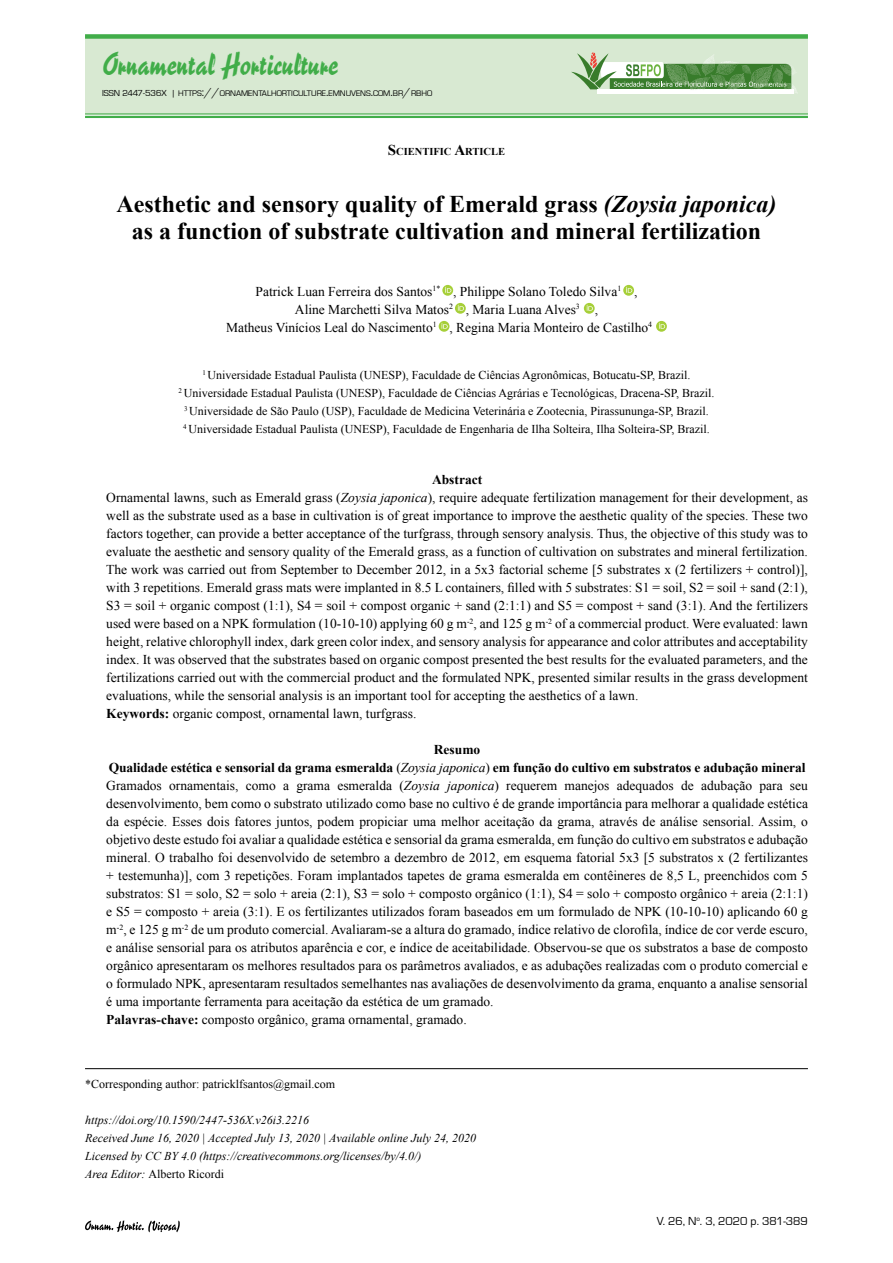
<style>
.page{position:relative;width:893px;height:1263px;background:#fff}
.page>*{position:absolute;margin:0;border:0;box-sizing:border-box;transform-origin:0 0}
.t1{font:29.25px "Reporter Two";color:#41ad49}
.t2{font:700 24px/27px "Times New Roman";color:#000;text-align:center}
.t3{font:13.5px/18px "Times New Roman";color:#000}
.t4{font:12px/18px "Times New Roman";color:#000;text-align:center}
.t5{font:italic 12px/18px "Times New Roman";color:#000}
.t6{font:12px "Eurostar";color:#000}
.t7{font:700 10.5px "Times New Roman";color:#000}
.t8{font:8.4px "Eurostar";color:#000}
.s1{font-size:9px}
.s2{font-size:12px}
.s3{font-size:15px}
.s4{font-style:italic}
.s5{font-weight:700}
.s6{font-style:normal}
</style>
<div class="page">
<svg style="left:85px;top:1220px;width:95px;height:12px"></svg>
<hr style="left:85px;top:1068px;width:723px;height:1px;background:#000">
<div style="left:85px;top:36px;width:723px;height:78px;background:#d8e9d2"></div>
<div style="left:85px;top:34px;width:723px;height:5px;background:#41ad49"></div>
<hr style="left:85px;top:114px;width:723px;height:1px;background:#41ad49">
<hr style="left:85px;top:116px;width:723px;height:2px;background:#41ad49">
<div style="left:598px;top:89px;width:196px;height:5px;background:#fff"></div>
<svg style="left:571px;top:52px;width:226px;height:39px"></svg>
<img style="left:669px;top:68px;width:14px;height:5px">
<img style="left:755px;top:68px;width:23px;height:4px">
<svg style="left:442px;top:285px;width:11px;height:11px"></svg>
<svg style="left:445px;top:287px;width:6px;height:6px"></svg>
<svg style="left:623px;top:285px;width:11px;height:11px"></svg>
<svg style="left:626px;top:287px;width:6px;height:6px"></svg>
<svg style="left:455px;top:303px;width:11px;height:11px"></svg>
<svg style="left:458px;top:305px;width:6px;height:6px"></svg>
<svg style="left:584px;top:303px;width:11px;height:11px"></svg>
<svg style="left:587px;top:305px;width:6px;height:6px"></svg>
<div style="left:439px;top:321px;width:10px;height:11px;background:#a6cf38;border-radius:50%"></div>
<svg style="left:441px;top:323px;width:7px;height:6px"></svg>
<div style="left:656px;top:321px;width:11px;height:11px;background:#a6cf38;border-radius:50%"></div>
<svg style="left:659px;top:323px;width:6px;height:6px"></svg>
<h1 class="t1" style="left:102px;top:45px;width:238px">Ornamental Horticulture</h1>
<p class="t8" style="left:102px;top:88px;width:332px"><span class="s1">ISSN 2447-536X |</span> HTTPS<span class="s2">://</span>ORNAMENTALHORTICULTURE<span class="s2">.</span>EMNUVENS<span class="s2">.</span>COM<span class="s2">.</span>BR<span class="s2">/</span>RBHO</p>
<p class="t7" style="left:388px;top:144px;width:119px"><span class="s3">S</span>CIENTIFIC <span class="s3">A</span>RTICLE</p>
<h2 class="t2" style="left:116px;top:190px;width:661px">Aesthetic and sensory quality of Emerald grass <span class="s4">(Zoysia japonica) </span>as a function of substrate cultivation and mineral fertilization</h2>
<p class="t3" style="left:256px;top:282px;width:383px">Patrick Luan Ferreira dos Santos<sup>1*</sup> , Philippe Solano Toledo Silva<sup>1</sup> ,</p>
<p class="t3" style="left:295px;top:300px;width:305px">Aline Marchetti Silva Matos<sup>2</sup> , Maria Luana Alves<sup>3</sup> ,</p>
<p class="t3" style="left:226px;top:318px;width:427px">Matheus Vinícios Leal do Nascimento<sup>1</sup> , Regina Maria Monteiro de Castilho<sup>4</sup></p>
<p class="t4" style="left:179px;top:365px;width:537px"><sup>1</sup> Universidade Estadual Paulista (UNESP), Faculdade de Ciências Agronômicas, Botucatu-SP, Brazil.<br><sup>2</sup> Universidade Estadual Paulista (UNESP), Faculdade de Ciências Agrárias e Tecnológicas, Dracena-SP, Brazil.<br><sup>3</sup> Universidade de São Paulo (USP), Faculdade de Medicina Veterinária e Zootecnia, Pirassununga-SP, Brazil.<br><sup>4</sup> Universidade Estadual Paulista (UNESP), Faculdade de Engenharia de Ilha Solteira, Ilha Solteira-SP, Brazil.</p>
<p class="t3" style="left:106px;top:470px;width:703px;text-indent:326px"><span class="s5">Abstract<br></span>Ornamental lawns, such as Emerald grass (<span class="s4">Zoysia japonica</span>), require adequate fertilization management for their development, as well as the substrate used as a base in cultivation is of great importance to improve the aesthetic quality of the species. These two factors together, can provide a better acceptance of the turfgrass, through sensory analysis. Thus, the objective of this study was to evaluate the aesthetic and sensory quality of the Emerald grass, as a function of cultivation on substrates and mineral fertilization.<br>The work was carried out from September to December 2012, in a 5x3 factorial scheme [5 substrates x (2 fertilizers + control)], with 3 repetitions. Emerald grass mats were implanted in 8.5 L containers, filled with 5 substrates: S1 = soil, S2 = soil + sand (2:1), S3 = soil + organic compost (1:1), S4 = soil + compost organic + sand (2:1:1) and S5 = compost + sand (3:1). And the fertilizers used were based on a NPK formulation (10-10-10) applying 60 g m<sup>-2</sup>, and 125 g m<sup>-2</sup> of a commercial product. Were evaluated: lawn height, relative chlorophyll index, dark green color index, and sensory analysis for appearance and color attributes and acceptability index. It was observed that the substrates based on organic compost presented the best results for the evaluated parameters, and the fertilizations carried out with the commercial product and the formulated NPK, presented similar results in the grass development evaluations, while the sensorial analysis is an important tool for accepting the aesthetics of a lawn.<br><span class="s5">Keywords:</span> organic compost, ornamental lawn, turfgrass.</p>
<p class="t3" style="left:106px;top:740px;width:703px;text-indent:328px"><span class="s5">Resumo<br>Qualidade estética e sensorial da grama esmeralda</span> (<span class="s4">Zoysia japonica</span>) <span class="s5">em função do cultivo em substratos e adubação mineral </span>Gramados ornamentais, como a grama esmeralda (<span class="s4">Zoysia japonica</span>) requerem manejos adequados de adubação para seu desenvolvimento, bem como o substrato utilizado como base no cultivo é de grande importância para melhorar a qualidade estética da espécie. Esses dois fatores juntos, podem propiciar uma melhor aceitação da grama, através de análise sensorial. Assim, o objetivo deste estudo foi avaliar a qualidade estética e sensorial da grama esmeralda, em função do cultivo em substratos e adubação mineral. O trabalho foi desenvolvido de setembro a dezembro de 2012, em esquema fatorial 5x3 [5 substratos x (2 fertilizantes + testemunha)], com 3 repetições. Foram implantados tapetes de grama esmeralda em contêineres de 8,5 L, preenchidos com 5 substratos: S1 = solo, S2 = solo + areia (2:1), S3 = solo + composto orgânico (1:1), S4 = solo + composto orgânico + areia (2:1:1) e S5 = composto + areia (3:1). E os fertilizantes utilizados foram baseados em um formulado de NPK (10-10-10) aplicando 60 g m<sup>-2</sup>, e 125 g m<sup>-2</sup> de um produto comercial. Avaliaram-se a altura do gramado, índice relativo de clorofila, índice de cor verde escuro, e análise sensorial para os atributos aparência e cor, e índice de aceitabilidade. Observou-se que os substratos a base de composto orgânico apresentaram os melhores resultados para os parâmetros avaliados, e as adubações realizadas com o produto comercial e o formulado NPK, apresentaram resultados semelhantes nas avaliações de desenvolvimento da grama, enquanto a analise sensorial é uma importante ferramenta para aceitação da estética de um gramado.<br><span class="s5">Palavras-chave:</span> composto orgânico, grama ornamental, gramado.</p>
<p class="t4" style="left:85px;top:1074px;width:252px">*Corresponding author: patricklfsantos@gmail.com</p>
<p class="t5" style="left:85px;top:1110px;width:393px">https://doi.org/10.1590/2447-536X.v26i3.2216<br>Received June 16, 2020 | Accepted July 13, 2020 | Available online July 24, 2020<br>Licensed by CC BY 4.0 (https://creativecommons.org/licenses/by/4.0/)<br>Area Editor: <span class="s6">Alberto Ricordi</span></p>
<p class="t6" style="left:657px;top:1213px;width:152px">V. 26, N<sup>o</sup>. 3, 2020 p. 381-389</p>
</div>
